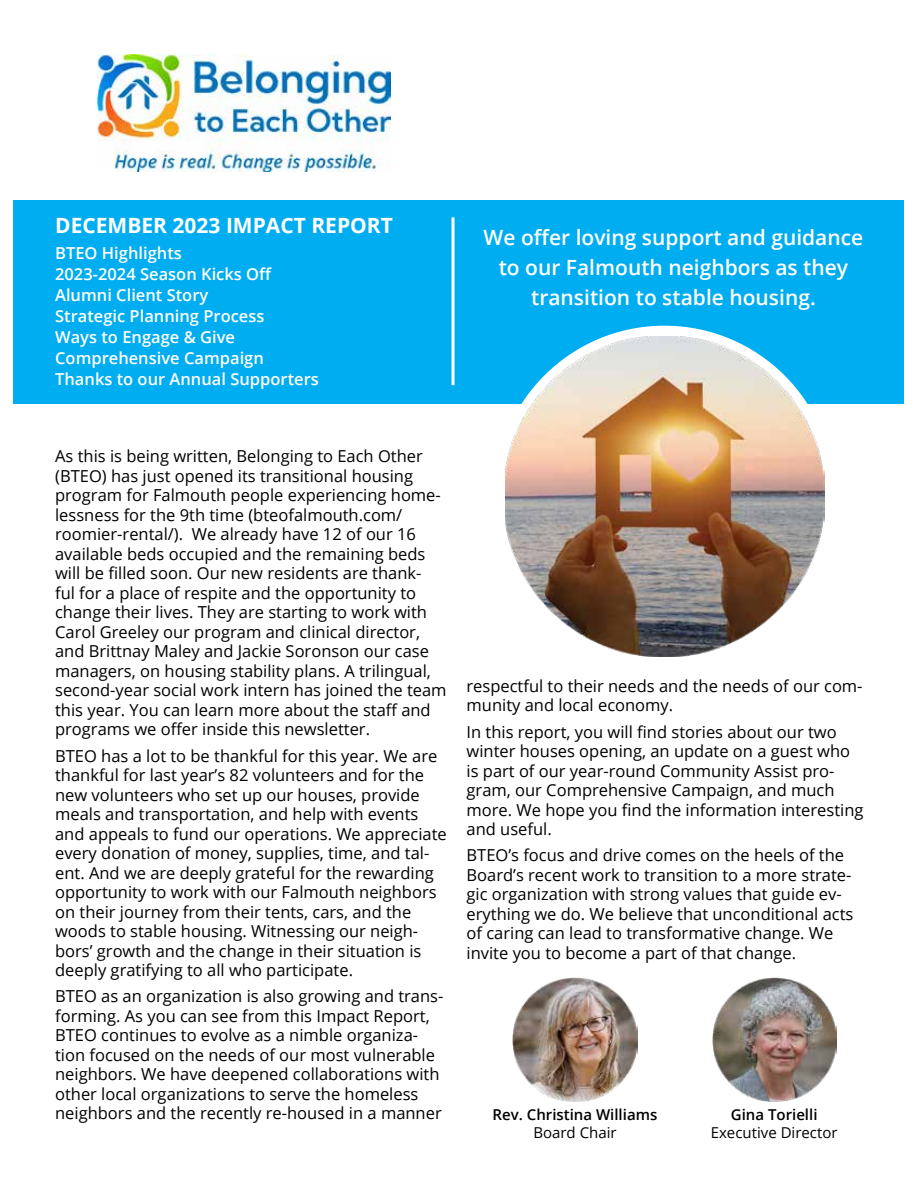
<style>
.page{position:relative;width:918px;height:1188px;background:#fff}
.page>*{position:absolute;margin:0;border:0;box-sizing:border-box;transform-origin:0 0}
.t1{font:600 21px/30px "Open Sans";color:#fff;text-align:center}
.t2{font:700 21px "Open Sans";color:#fff}
.t3{font:16.5px/19.5px "Open Sans";color:#000}
.t4{font:600 16.5px/21px "Open Sans";color:#fff}
.t5{font:600 15px "Open Sans";color:#000}
.t6{font:15px "Open Sans";color:#000}
</style>
<div class="page">
<img style="left:97px;top:54px;width:293px;height:118px">
<div style="left:14px;top:200px;width:890px;height:203px;background:#00adf0"></div>
<hr style="left:452px;top:217px;width:2px;height:168px;background:#fff">
<div style="left:495px;top:326px;width:339px;height:339px;background:#fff;border-radius:50%"></div>
<img style="left:505px;top:336px;width:320px;height:320px">
<img style="left:513px;top:978px;width:124px;height:124px">
<img style="left:712px;top:978px;width:124px;height:124px">
<p class="t2" style="left:55px;top:211px;width:339px">DECEMBER 2023 IMPACT REPORT</p>
<p class="t4" style="left:55px;top:242px;width:265px">BTEO Highlights<br>2023-2024 Season Kicks Off<br>Alumni Client Story<br>Strategic Planning Process<br>Ways to Engage &amp; Give<br>Comprehensive Campaign<br>Thanks to our Annual Supporters</p>
<p class="t1" style="left:484px;top:222px;width:381px">We offer loving support and guidance to our Falmouth neighbors as they transition to stable housing.</p>
<p class="t3" style="left:55px;top:446px;width:393px">As this is being written, Belonging to Each Other (BTEO) has just opened its transitional housing program for Falmouth people experiencing home&shy;lessness for the 9th time (bteofalmouth.com/ roomier-rental/). We already have 12 of our 16 available beds occupied and the remaining beds will be filled soon. Our new residents are thank-<br>ful for a place of respite and the opportunity to change their lives. They are starting to work with Carol Greeley our program and clinical director, and Brittnay Maley and Jackie Soronson our case managers, on housing stability plans. A trilingual, second-year social work intern has joined the team this year. You can learn more about the staff and programs we offer inside this newsletter.</p>
<p class="t3" style="left:55px;top:745px;width:393px">BTEO has a lot to be thankful for this year. We are thankful for last year’s 82 volunteers and for the new volunteers who set up our houses, provide meals and transportation, and help with events and appeals to fund our operations. We appreciate every donation of money, supplies, time, and tal&shy;ent. And we are deeply grateful for the rewarding opportunity to work with our Falmouth neighbors on their journey from their tents, cars, and the woods to stable housing. Witnessing our neigh&shy;bors’ growth and the change in their situation is deeply gratifying to all who participate.</p>
<p class="t3" style="left:55px;top:986px;width:390px">BTEO as an organization is also growing and trans&shy;forming. As you can see from this Impact Report, BTEO continues to evolve as a nimble organiza&shy;tion focused on the needs of our most vulnerable neighbors. We have deepened collaborations with other local organizations to serve the homeless neighbors and the recently re-housed in a manner</p>
<p class="t3" style="left:467px;top:676px;width:398px">respectful to their needs and the needs of our com&shy;munity and local economy.</p>
<p class="t3" style="left:467px;top:721px;width:398px">In this report, you will find stories about our two winter houses opening, an update on a guest who is part of our year-round Community Assist pro&shy;gram, our Comprehensive Campaign, and much more. We hope you find the information interesting and useful.</p>
<p class="t3" style="left:467px;top:845px;width:388px">BTEO’s focus and drive comes on the heels of the Board’s recent work to transition to a more strate&shy;gic organization with strong values that guide ev&shy;erything we do. We believe that unconditional acts of caring can lead to transformative change. We invite you to become a part of that change.</p>
<p class="t5" style="left:493px;top:1104px;width:166px">Rev. Christina Williams</p>
<p class="t6" style="left:533px;top:1122px;width:85px">Board Chair</p>
<p class="t5" style="left:731px;top:1104px;width:88px">Gina Torielli</p>
<p class="t6" style="left:711px;top:1122px;width:128px">Executive Director</p>
</div>
